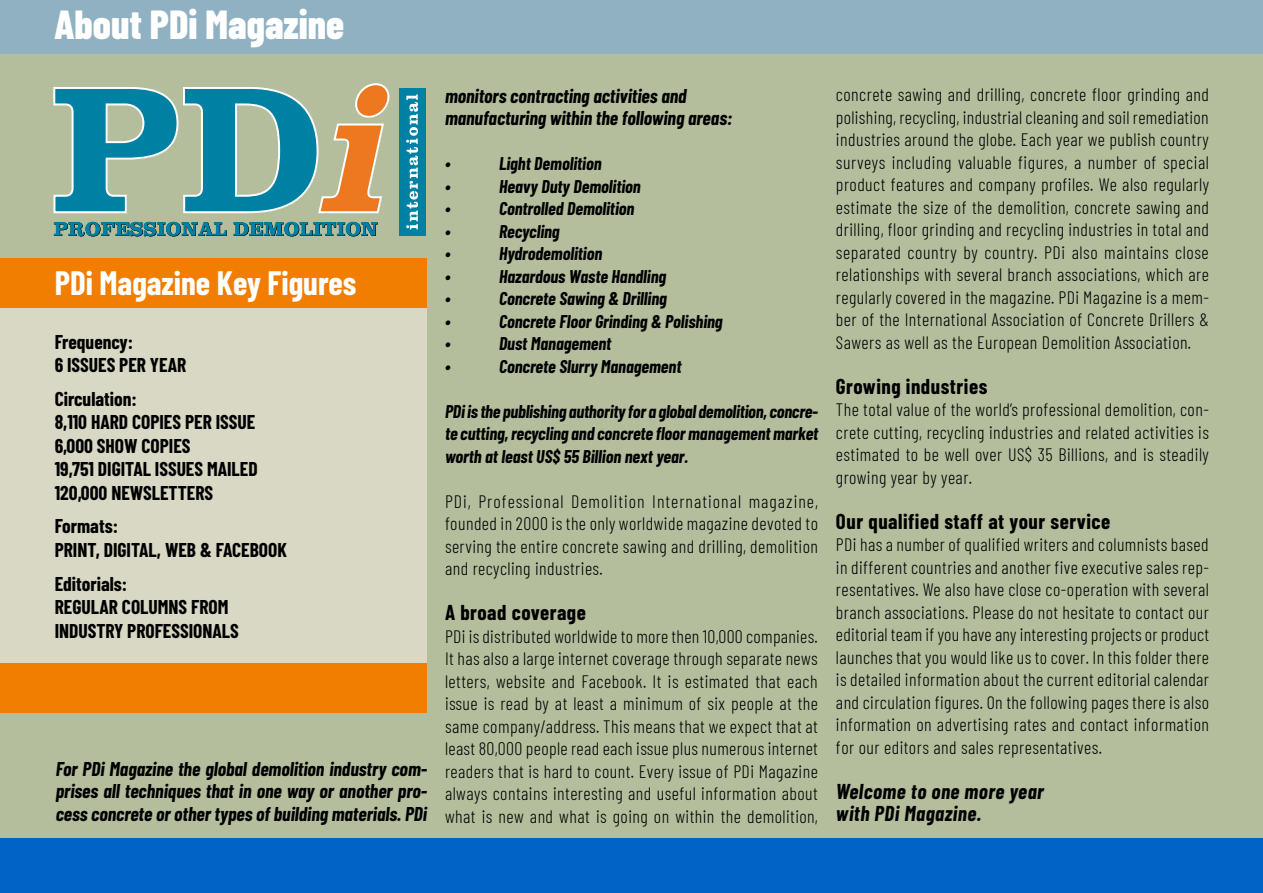
<style>
.page{position:relative;width:1263px;height:893px;background:#b4be9d}
.page>*{position:absolute;margin:0;border:0;box-sizing:border-box;transform-origin:0 0}
.t1{font:800 40.5px "Barlow Condensed";color:#fff}
.t2{font:700 33px "Barlow Condensed";color:#fff}
.t3{font:700 21px "Barlow Condensed";letter-spacing:.025em;color:#000}
.t4{font:italic 700 21px/22.5px "Barlow Condensed";letter-spacing:.025em;color:#000}
.t5{font:italic 700 19.5px/22.5px "Barlow Condensed";color:#000;text-align:justify}
.t6{font:700 19.5px/23.4px "Barlow Condensed";color:#000}
.t7{font:300 18px/22.5px "Barlow Condensed";letter-spacing:.025em;color:#000;text-align:justify}
.t8{font:italic 700 18px/22.5px "Barlow Condensed";color:#000;text-align:justify}
</style>
<div class="page">
<div style="left:0;top:1px;width:1263px;height:53px;background:#90b1c1"></div>
<div style="left:0;top:258px;width:427px;height:406px;background:#d9d8c4"></div>
<div style="left:0;top:664px;width:427px;height:49px;background:#f17e00"></div>
<div style="left:0;top:259px;width:427px;height:49px;background:#f17e00"></div>
<div style="left:0;top:839px;width:1263px;height:54px;background:#0063c5"></div>
<div style="left:399px;top:88px;width:27px;height:148px;background:#0081a4"></div>
<svg style="left:53px;top:83px;width:337px;height:131px"></svg>
<svg style="left:54px;top:222px;width:173px;height:14px"></svg>
<svg style="left:233px;top:222px;width:145px;height:14px"></svg>
<svg style="left:406px;top:94px;width:12px;height:136px"></svg>
<h1 class="t1" style="left:54px;top:-4px;width:292px">About PDi Magazine</h1>
<h2 class="t2" style="left:55px;top:260px;width:303px">PDi Magazine Key Figures</h2>
<p class="t6" style="left:55px;top:329px;width:133px">Frequency:<br>6 ISSUES PER YEAR</p>
<p class="t6" style="left:55px;top:386px;width:205px">Circulation:<br>8,110 HARD COPIES PER ISSUE<br>6,000 SHOW COPIES<br>19,751 DIGITAL ISSUES MAILED<br>120,000 NEWSLETTERS</p>
<p class="t6" style="left:55px;top:514px;width:234px">Formats:<br>PRINT, DIGITAL, WEB &amp; FACEBOOK</p>
<p class="t6" style="left:55px;top:571px;width:186px">Editorials:<br>REGULAR COLUMNS FROM<br>INDUSTRY PROFESSIONALS</p>
<p class="t5" style="left:56px;top:756px;width:373px">For PDi Magazine the global demolition industry com&shy;prises all techniques that in one way or another pro&shy;cess concrete or other types of building materials. PDi</p>
<p class="t5" style="left:445px;top:83px;width:289px">monitors contracting activities and manufacturing within the following areas:</p>
<p class="t8" style="left:445px;top:152px;width:7px">•</p>
<p class="t8" style="left:499px;top:152px;width:104px">Light Demolition</p>
<p class="t8" style="left:445px;top:174px;width:7px">•</p>
<p class="t8" style="left:499px;top:174px;width:143px">Heavy Duty Demolition</p>
<p class="t8" style="left:445px;top:197px;width:7px">•</p>
<p class="t8" style="left:499px;top:197px;width:137px">Controlled Demolition</p>
<p class="t8" style="left:445px;top:219px;width:7px">•</p>
<p class="t8" style="left:499px;top:219px;width:62px">Recycling</p>
<p class="t8" style="left:445px;top:242px;width:7px">•</p>
<p class="t8" style="left:499px;top:242px;width:105px">Hydrodemolition</p>
<p class="t8" style="left:445px;top:264px;width:7px">•</p>
<p class="t8" style="left:499px;top:264px;width:169px">Hazardous Waste Handling</p>
<p class="t8" style="left:445px;top:287px;width:7px">•</p>
<p class="t8" style="left:499px;top:287px;width:169px">Concrete Sawing &amp; Drilling</p>
<p class="t8" style="left:445px;top:309px;width:7px">•</p>
<p class="t8" style="left:499px;top:309px;width:225px">Concrete Floor Grinding &amp; Polishing</p>
<p class="t8" style="left:445px;top:332px;width:7px">•</p>
<p class="t8" style="left:499px;top:332px;width:114px">Dust Management</p>
<p class="t8" style="left:445px;top:354px;width:7px">•</p>
<p class="t8" style="left:499px;top:354px;width:184px">Concrete Slurry Management</p>
<p class="t8" style="left:445px;top:399px;width:375px">PDi is the publishing authority for a global demolition, concre&shy;te cutting, recycling and concrete floor management market worth at least US$ 55 Billion next year.</p>
<p class="t7" style="left:445px;top:489px;width:375px">PDi, Professional Demolition International magazine, founded in 2000 is the only worldwide magazine devoted to serving the entire concrete sawing and drilling, demolition and recycling industries.</p>
<p class="t3" style="left:445px;top:598px;width:142px">A broad coverage</p>
<p class="t7" style="left:445px;top:624px;width:374px">PDi is distributed worldwide to more then 10,000 companies.<br>It has also a large internet coverage through separate news letters, website and Facebook. It is estimated that each issue is read by at least a minimum of six people at the same company/address. This means that we expect that at least 80,000 people read each issue plus numerous internet readers that is hard to count. Every issue of PDi Magazine always contains interesting and useful information about what is new and what is going on within the demolition,</p>
<p class="t7" style="left:836px;top:82px;width:374px">concrete sawing and drilling, concrete floor grinding and polishing, recycling, industrial cleaning and soil remediation industries around the globe. Each year we publish country surveys including valuable figures, a number of special product features and company profiles. We also regularly estimate the size of the demolition, concrete sawing and drilling, floor grinding and recycling industries in total and separated country by country. PDi also maintains close relationships with several branch associations, which are regularly covered in the magazine. PDi Magazine is a mem&shy;ber of the International Association of Concrete Drillers &amp; Sawers as well as the European Demolition Association.</p>
<p class="t3" style="left:836px;top:371px;width:153px">Growing industries</p>
<p class="t7" style="left:836px;top:397px;width:374px">The total value of the world’s professional demolition, con&shy;crete cutting, recycling industries and related activities is estimated to be well over US$ 35 Billions, and is steadily growing year by year.</p>
<p class="t3" style="left:836px;top:506px;width:276px">Our qualified staff at your service</p>
<p class="t7" style="left:836px;top:532px;width:375px">PDi has a number of qualified writers and columnists based in different countries and another five executive sales rep&shy;resentatives. We also have close co-operation with several branch associations. Please do not hesitate to contact our editorial team if you have any interesting projects or product launches that you would like us to cover. In this folder there is detailed information about the current editorial calendar and circulation figures. On the following pages there is also information on advertising rates and contact information for our editors and sales representatives.</p>
<p class="t4" style="left:836px;top:779px;width:209px">Welcome to one more year with PDi Magazine.</p>
</div>
